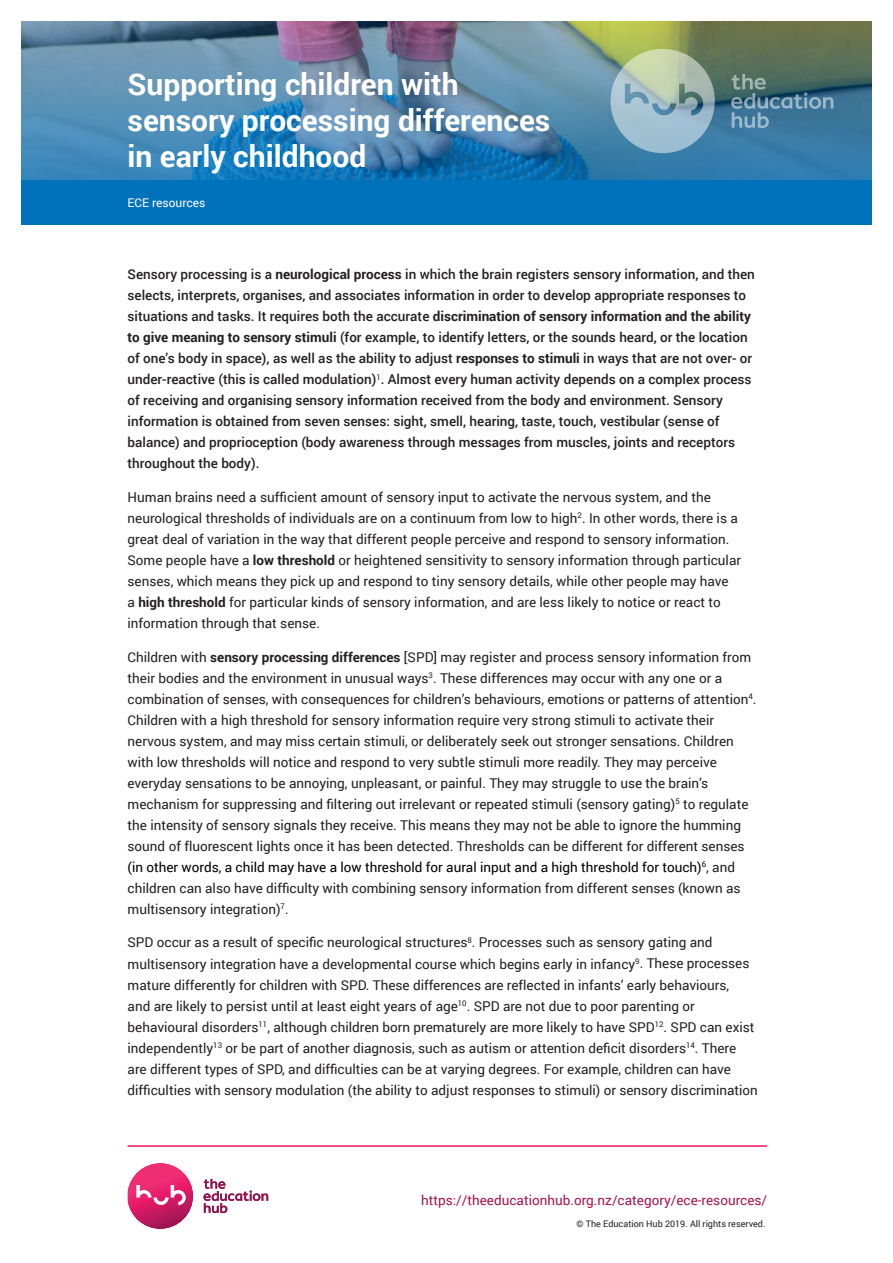
<style>
.page{position:relative;width:893px;height:1263px;background:#fff}
.page>*{position:absolute;margin:0;border:0;box-sizing:border-box;transform-origin:0 0}
.t1{font:700 30px/36px "Roboto";color:#fff}
.t2{font:13.5px/21px "Roboto";color:#221f1f}
.t3{font:500 13.5px/21px "Roboto";color:#221f1f}
.t4{font:13.5px "Roboto";color:#a11651}
.t5{font:12px "Roboto";color:#fff}
.t6{font:9px "Roboto";color:#221f1f}
.s1{font-weight:700}
.s2{color:#000}
</style>
<div class="page">
<img style="left:128px;top:1163px;width:65px;height:66px">
<hr style="left:128px;top:1145px;width:639px;height:2px;background:#ed135a">
<img style="left:21px;top:21px;width:851px;height:159px">
<div style="left:21px;top:180px;width:851px;height:44px;background:#0071bb"></div>
<svg style="left:611px;top:49px;width:104px;height:104px;background:#95b2b2"></svg>
<svg style="left:731px;top:74px;width:102px;height:54px;background:#4c7788"></svg>
<svg style="left:136px;top:1185px;width:50px;height:20px"></svg>
<svg style="left:204px;top:1179px;width:64px;height:34px"></svg>
<h1 class="t1" style="left:128px;top:68px;width:424px">Supporting children with sensory processing differences in early childhood</h1>
<p class="t5" style="left:128px;top:197px;width:79px">ECE resources</p>
<p class="t3" style="left:128px;top:265px;width:629px">Sensory processing is a <span class="s1">neurological process</span> in which the brain registers sensory information, and then selects, interprets, organises, and associates information in order to develop appropriate responses to situations and tasks. It requires both the accurate <span class="s1">discrimination of sensory information and the ability to give meaning to sensory stimuli</span> (for example, to identify letters, or the sounds heard, or the location of one’s body in space), as well as the ability to adjust <span class="s1">responses to stimuli</span> in ways that are not over- or under-reactive (this is called modulation)<sup>1</sup>. Almost every human activity depends on a complex process of receiving and organising sensory information received from the body and environment. Sensory information is obtained from seven senses: sight, smell, hearing, taste, touch, vestibular (sense of balance) and proprioception (body awareness through messages from muscles, joints and receptors throughout the body).</p>
<p class="t2" style="left:128px;top:486px;width:615px">Human brains need a sufficient amount of sensory input to activate the nervous system, and the neurological thresholds of individuals are on a continuum from low to high<sup>2</sup>. In other words, there is a great deal of variation in the way that different people perceive and respond to sensory information.<br>Some people have a <span class="s1">low threshold</span> or heightened sensitivity to sensory information through particular senses, which means they pick up and respond to tiny sensory details, while other people may have<br>a <span class="s1">high threshold</span> for particular kinds of sensory information, and are less likely to notice or react to information through that sense.</p>
<p class="t2" style="left:128px;top:646px;width:630px">Children with <span class="s1">sensory processing differences</span> [SPD] may register and process sensory information from their bodies and the environment in unusual ways<sup>3</sup>. These differences may occur with any one or a combination of senses, with consequences for children’s behaviours, emotions or patterns of attention<sup>4</sup>.<br>Children with a high threshold for sensory information require very strong stimuli to activate their nervous system, and may miss certain stimuli, or deliberately seek out stronger sensations. Children with low thresholds will notice and respond to very subtle stimuli more readily. They may perceive everyday sensations to be annoying, unpleasant, or painful. They may struggle to use the brain’s mechanism for suppressing and filtering out irrelevant or repeated stimuli (sensory gating)<sup>5</sup> to regulate the intensity of sensory signals they receive. This means they may not be able to ignore the humming sound of fluorescent lights once it has been detected. Thresholds can be different for different senses <span class="s2">(in other words, a child may have a low threshold for aural input and a high threshold for touch)</span><sup>6</sup>, and children can also have difficulty with combining sensory information from different senses (known as multisensory integration)<sup>7</sup>.</p>
<p class="t2" style="left:128px;top:932px;width:632px">SPD occur as a result of specific neurological structures<sup>8</sup>. Processes such as sensory gating and multisensory integration have a developmental course which begins early in infancy<sup>9</sup>. These processes mature differently for children with SPD. These differences are reflected in infants’ early behaviours,<br>and are likely to persist until at least eight years of age<sup>10</sup>. SPD are not due to poor parenting or behavioural disorders<sup>11</sup>, although children born prematurely are more likely to have SPD<sup>12</sup>. SPD can exist independently<sup>13</sup> or be part of another diagnosis, such as autism or attention deficit disorders<sup>14</sup>. There are different types of SPD, and difficulties can be at varying degrees. For example, children can have difficulties with sensory modulation (the ability to adjust responses to stimuli) or sensory discrimination</p>
<p class="t4" style="left:421px;top:1194px;width:348px">https://theeducationhub.org.nz/category/ece-resources/</p>
<p class="t6" style="left:577px;top:1220px;width:190px">© The Education Hub 2019. All rights reserved.</p>
</div>
